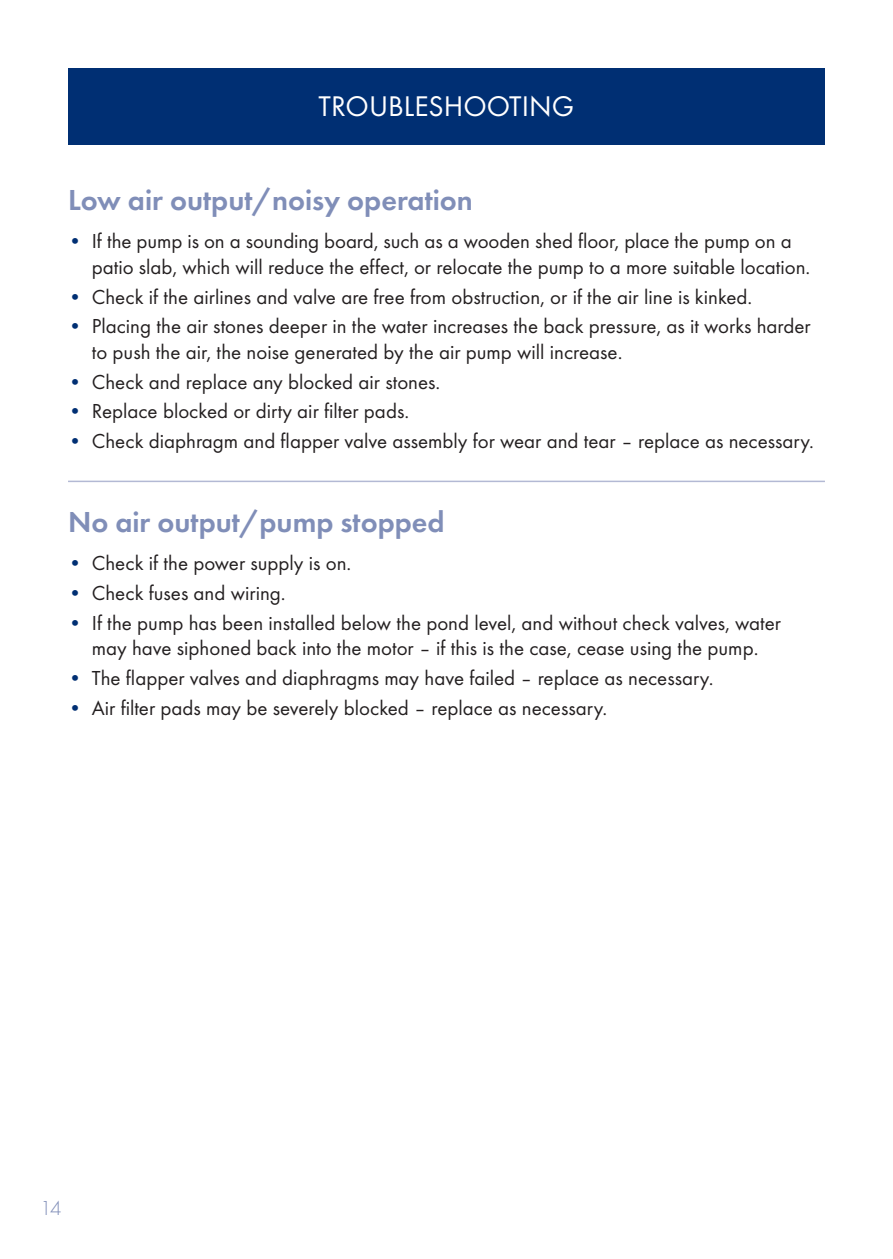
<style>
.page{position:relative;width:893px;height:1259px;background:#fff}
.page>*{position:absolute;margin:0;border:0;box-sizing:border-box;transform-origin:0 0}
.t1{font:600 30px "Futura PT";color:#808eb8}
.t2{font:29.4px "Futura T";color:#fff}
.t3{font:21px/25.5px "Futura T";color:#231f20}
.t4{font:300 21px "Futura T";color:#808eb8}
.s1{color:#002f73}
</style>
<div class="page">
<div style="left:68px;top:68px;width:757px;height:77px;background:#002f73"></div>
<hr style="left:68px;top:480px;width:757px;height:2px;background:#b3b9d4">
<h2 class="t2" style="left:319px;top:89px;width:257px">TROUBLESHOOTING</h2>
<h1 class="t1" style="left:68px;top:181px;width:406px">Low air output/noisy operation</h1>
<p class="t3" style="left:92px;top:228px;width:720px;text-indent:-24px"><span class="s1">•</span> If the pump is on a sounding board, such as a wooden shed floor, place the pump on a patio slab, which will reduce the effect, or relocate the pump to a more suitable location.</p>
<p class="t3" style="left:68px;top:284px;width:686px"><span class="s1">•</span> Check if the airlines and valve are free from obstruction, or if the air line is kinked.</p>
<p class="t3" style="left:92px;top:313px;width:720px;text-indent:-24px"><span class="s1">•</span> Placing the air stones deeper in the water increases the back pressure, as it works harder to push the air, the noise generated by the air pump will increase.</p>
<p class="t3" style="left:68px;top:369px;width:374px"><span class="s1">•</span> Check and replace any blocked air stones.</p>
<p class="t3" style="left:68px;top:398px;width:343px"><span class="s1">•</span> Replace blocked or dirty air filter pads.</p>
<p class="t3" style="left:68px;top:428px;width:747px"><span class="s1">•</span> Check diaphragm and flapper valve assembly for wear and tear – replace as necessary.</p>
<h1 class="t1" style="left:68px;top:503px;width:378px">No air output/pump stopped</h1>
<p class="t3" style="left:68px;top:550px;width:285px"><span class="s1">•</span> Check if the power supply is on.</p>
<p class="t3" style="left:68px;top:580px;width:219px"><span class="s1">•</span> Check fuses and wiring.</p>
<p class="t3" style="left:68px;top:610px;width:714px;text-align:center"><span class="s1">•</span> If the pump has been installed below the pond level, and without check valves, water may have siphoned back into the motor – if this is the case, cease using the pump.</p>
<p class="t3" style="left:68px;top:665px;width:647px"><span class="s1">•</span> The flapper valves and diaphragms may have failed – replace as necessary.</p>
<p class="t3" style="left:68px;top:695px;width:541px"><span class="s1">•</span> Air filter pads may be severely blocked – replace as necessary.</p>
<p class="t4" style="left:40px;top:1196px;width:23px">14</p>
</div>
